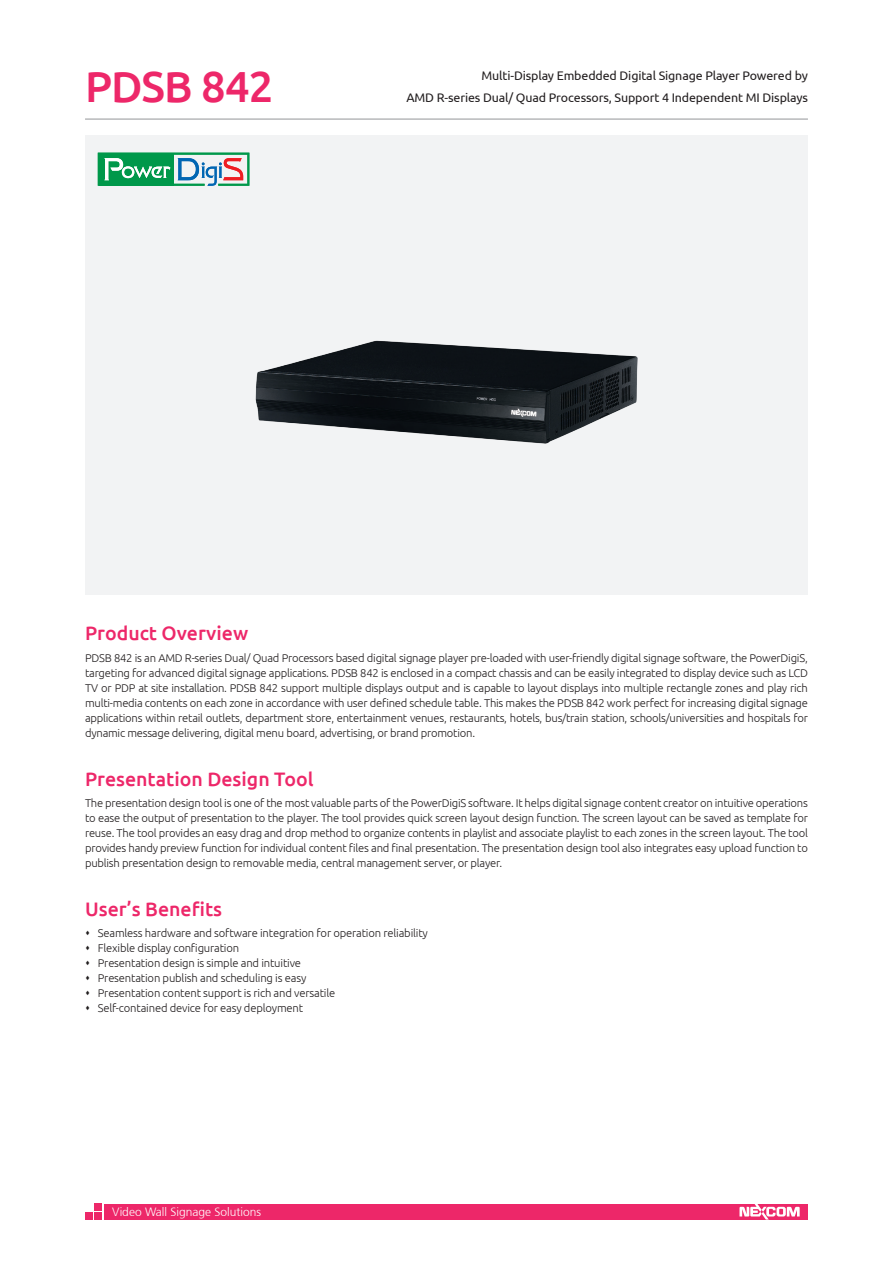
<style>
.page{position:relative;width:893px;height:1263px;background:#fff}
.page>*{position:absolute;margin:0;border:0;box-sizing:border-box;transform-origin:0 0}
.model_name{font:500 43.5px "Ubuntu";letter-spacing:-.02em;color:#ed2769}
.t1{font:500 19.5px "Ubuntu";color:#ed2769}
.model_describe{font:12.45px/22.5px "Ubuntu";letter-spacing:-.01em;color:#231f20;text-align:right}
.t2{font:300 12px "Frutiger 45";color:#fff}
.product_overview{font:300 11.25px/15px "Ubuntu";letter-spacing:-.015em;color:#231f20;text-align:justify}
</style>
<div class="page">
<div style="left:85px;top:136px;width:723px;height:459px;background:#f2f3f4"></div>
<div style="left:104px;top:1204px;width:704px;height:15px;background:#ed2769"></div>
<div style="left:94px;top:1203px;width:7px;height:7px;background:#ed2769"></div>
<div style="left:94px;top:1213px;width:7px;height:7px;background:#ed2769"></div>
<div style="left:85px;top:1213px;width:7px;height:7px;background:#ed2769"></div>
<svg style="left:739px;top:1204px;width:61px;height:15px"></svg>
<hr style="left:85px;top:119px;width:723px;height:1px;background:#939598">
<svg style="left:98px;top:153px;width:151px;height:33px"></svg>
<img style="left:255px;top:341px;width:383px;height:103px">
<p class="model_name" style="left:85px;top:59px;width:190px">PDSB 842</p>
<p class="model_describe" style="left:406px;top:63px;width:403px">Multi-Display Embedded Digital Signage Player Powered by<br>AMD R-series Dual/ Quad Processors, Support 4 Independent MI Displays</p>
<p class="t1" style="left:85px;top:621px;width:165px">Product Overview</p>
<p class="product_overview" style="left:85px;top:650px;width:724px">PDSB 842 is an AMD R-series Dual/ Quad Processors based digital signage player pre-loaded with user-friendly digital signage software, the PowerDigiS, targeting for advanced digital signage applications. PDSB 842 is enclosed in a compact chassis and can be easily integrated to display device such as LCD TV or PDP at site installation. PDSB 842 support multiple displays output and is capable to layout displays into multiple rectangle zones and play rich multi-media contents on each zone in accordance with user defined schedule table. This makes the PDSB 842 work perfect for increasing digital signage applications within retail outlets, department store, entertainment venues, restaurants, hotels, bus/train station, schools/universities and hospitals for dynamic message delivering, digital menu board, advertising, or brand promotion.</p>
<p class="t1" style="left:85px;top:766px;width:230px">Presentation Design Tool</p>
<p class="product_overview" style="left:85px;top:795px;width:724px">The presentation design tool is one of the most valuable parts of the PowerDigiS software. It helps digital signage content creator on intuitive operations to ease the output of presentation to the player. The tool provides quick screen layout design function. The screen layout can be saved as template for reuse. The tool provides an easy drag and drop method to organize contents in playlist and associate playlist to each zones in the screen layout. The tool provides handy preview function for individual content files and final presentation. The presentation design tool also integrates easy upload function to publish presentation design to removable media, central management server, or player.</p>
<p class="t1" style="left:85px;top:896px;width:139px">User’s Benefits</p>
<p class="product_overview" style="left:98px;top:925px;width:332px">Seamless hardware and software integration for operation reliability</p>
<p class="product_overview" style="left:98px;top:940px;width:143px">Flexible display configuration</p>
<p class="product_overview" style="left:98px;top:955px;width:205px">Presentation design is simple and intuitive</p>
<p class="product_overview" style="left:98px;top:970px;width:210px">Presentation publish and scheduling is easy</p>
<p class="product_overview" style="left:98px;top:985px;width:239px">Presentation content support is rich and versatile</p>
<p class="product_overview" style="left:98px;top:1000px;width:207px">Self-contained device for easy deployment</p>
<p class="t2" style="left:112px;top:1205px;width:150px">Video Wall Signage Solutions</p>
</div>
